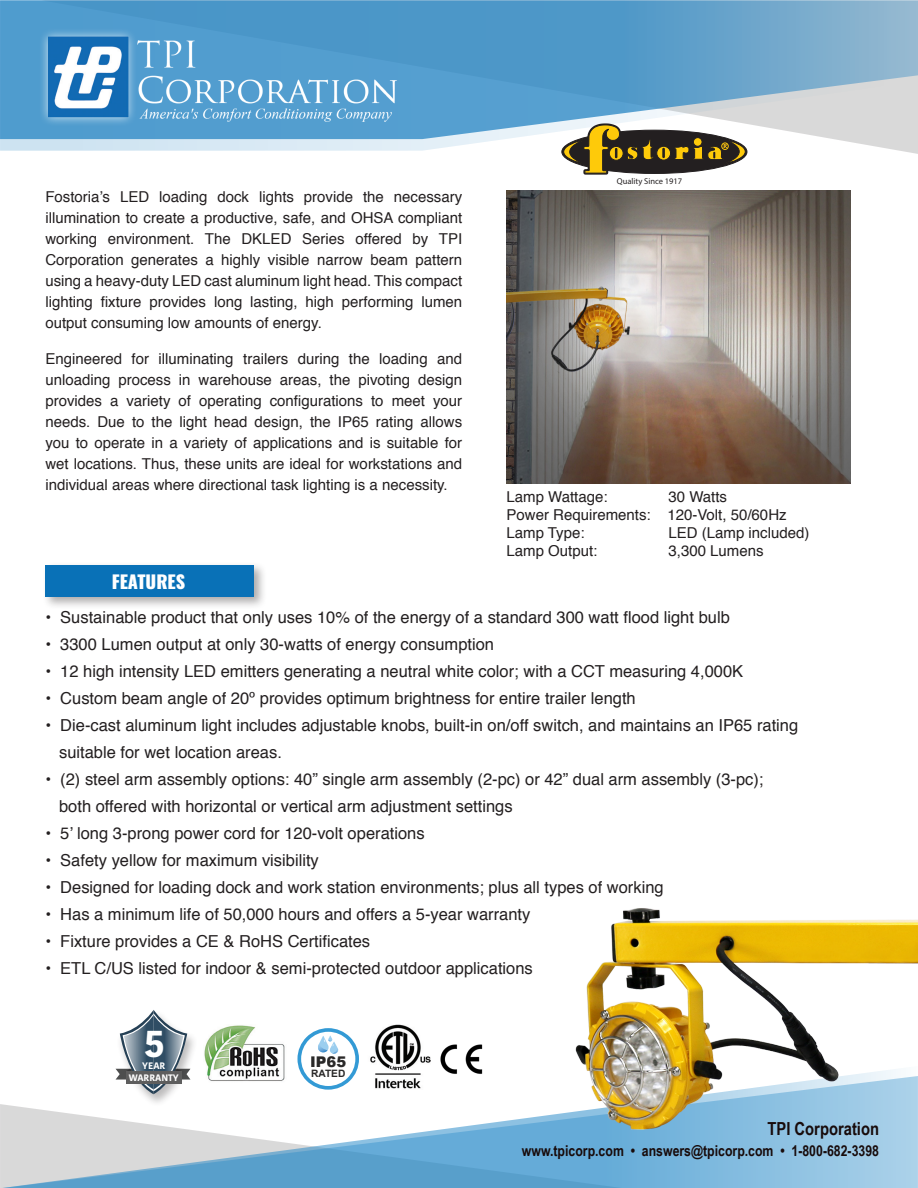
<style>
.page{position:relative;width:918px;height:1188px;background:#fff}
.page>*{position:absolute;margin:0;border:0;box-sizing:border-box;transform-origin:0 0}
.t1{font:700 39px "Kohinoor Devanagari";color:#fff}
.t2{font:700 18px "Arial Narrow";color:#180b0b}
.t3{font:800 18px "Oswald";color:#fff}
.t4{font:16.5px/27px "Helvetica";color:#231f20}
.t5{font:15px/21px "Helvetica";color:#231f20;text-align:justify}
.t6{font:700 15px "Arial Narrow";color:#180b0b}
.t7{font:900 14.7px "Arial";color:#2a2929}
.t8{font:700 10.2px "Arial";color:#2a2929}
.t9{font:700 9.3px "Kohinoor Devanagari";color:#fff}
.t10{font:8.55px "Lucida Sans Unicode";color:#231f20}
</style>
<div class="page">
<div style="left:42px;top:561px;width:225px;height:49px;background:#231f20;opacity:.37"></div>
<div style="left:45px;top:565px;width:209px;height:32px;background:#0971b7"></div>
<img style="left:507px;top:190px;width:344px;height:293px">
<svg style="left:0;top:0;width:918px;height:151px;background:#79aed2"></svg>
<svg style="left:0;top:1079px;width:918px;height:109px"></svg>
<div style="left:38px;top:27px;width:99px;height:100px;background:#fff;opacity:.75"></div>
<img style="left:48px;top:35px;width:351px;height:87px">
<img style="left:542px;top:908px;width:376px;height:262px">
<div style="left:116px;top:1009px;width:82px;height:98px;background:#231f20;opacity:.3"></div>
<svg style="left:116px;top:1010px;width:74px;height:84px"></svg>
<div style="left:126px;top:1071px;width:56px;height:13px;background:#5e5e5e"></div>
<img style="left:365px;top:1025px;width:66px;height:65px">
<img style="left:203px;top:1025px;width:84px;height:58px">
<img style="left:436px;top:1044px;width:57px;height:37px">
<div style="left:562px;top:130px;width:185px;height:43px;background:#231f20;border-radius:50%"></div>
<div style="left:693px;top:137px;width:9px;height:9px;border:1px solid #231f20;border-radius:50%"></div>
<svg style="left:563px;top:123px;width:91px;height:52px"></svg>
<svg style="left:657px;top:146px;width:14px;height:14px"></svg>
<div style="left:657px;top:146px;width:14px;height:14px;border:1px solid #231f20;border-radius:50%"></div>
<svg style="left:675px;top:138px;width:71px;height:29px"></svg>
<div style="left:722px;top:143px;width:7px;height:7px;border:1px solid #feca0a;border-radius:50%"></div>
<svg style="left:297px;top:1028px;width:62px;height:62px"></svg>
<p class="t5" style="left:45px;top:186px;width:418px">Fostoria’s LED loading dock lights provide the necessary illumination to create a productive, safe, and OHSA compliant working environment. The DKLED Series offered by TPI Corporation generates a highly visible narrow beam pattern using a heavy-duty LED cast aluminum light head. This compact lighting fixture provides long lasting, high performing lumen output consuming low amounts of energy.</p>
<p class="t5" style="left:45px;top:348px;width:418px">Engineered for illuminating trailers during the loading and unloading process in warehouse areas, the pivoting design provides a variety of operating configurations to meet your needs. Due to the light head design, the IP65 rating allows you to operate in a variety of applications and is suitable for wet locations. Thus, these units are ideal for workstations and individual areas where directional task lighting is a necessity.</p>
<p class="t10" style="left:617px;top:176px;width:67px">Quality Since 1917</p>
<p class="t5" style="left:507px;top:486px;width:103px">Lamp Wattage:</p>
<p class="t5" style="left:669px;top:486px;width:60px">30 Watts</p>
<p class="t5" style="left:507px;top:504px;width:282px">Power Requirements: 120-Volt, 50/60Hz</p>
<p class="t5" style="left:507px;top:522px;width:80px">Lamp Type:</p>
<p class="t5" style="left:669px;top:522px;width:142px">LED (Lamp included)</p>
<p class="t5" style="left:507px;top:540px;width:92px">Lamp Output:</p>
<p class="t5" style="left:669px;top:540px;width:97px">3,300 Lumens</p>
<p class="t3" style="left:112px;top:572px;width:75px">FEATURES</p>
<p class="t4" style="left:45px;top:604px;width:686px">• Sustainable product that only uses 10% of the energy of a standard 300 watt flood light bulb</p>
<p class="t4" style="left:45px;top:631px;width:450px">• 3300 Lumen output at only 30-watts of energy consumption</p>
<p class="t4" style="left:45px;top:658px;width:699px">• 12 high intensity LED emitters generating a neutral white color; with a CCT measuring 4,000K</p>
<p class="t4" style="left:45px;top:685px;width:592px">• Custom beam angle of 20º provides optimum brightness for entire trailer length</p>
<p class="t4" style="left:59px;top:712px;width:741px;text-indent:-14px">• Die-cast aluminum light includes adjustable knobs, built-in on/off switch, and maintains an IP65 rating suitable for wet location areas.</p>
<p class="t4" style="left:59px;top:766px;width:706px;text-indent:-14px">• (2) steel arm assembly options: 40” single arm assembly (2-pc) or 42” dual arm assembly (3-pc); both offered with horizontal or vertical arm adjustment settings</p>
<p class="t4" style="left:45px;top:820px;width:381px">• 5’ long 3-prong power cord for 120-volt operations</p>
<p class="t4" style="left:45px;top:847px;width:275px">• Safety yellow for maximum visibility</p>
<p class="t4" style="left:45px;top:874px;width:620px">• Designed for loading dock and work station environments; plus all types of working</p>
<p class="t4" style="left:45px;top:901px;width:487px">• Has a minimum life of 50,000 hours and offers a 5-year warranty</p>
<p class="t4" style="left:45px;top:928px;width:326px">• Fixture provides a CE &amp; RoHS Certificates</p>
<p class="t4" style="left:45px;top:955px;width:489px">• ETL C/US listed for indoor &amp; semi-protected outdoor applications</p>
<p class="t1" style="left:144px;top:1008px;width:23px">5</p>
<p class="t9" style="left:142px;top:1057px;width:25px">YEAR</p>
<p class="t9" style="left:129px;top:1069px;width:52px">WARRANTY</p>
<p class="t7" style="left:310px;top:1051px;width:38px">IP65</p>
<p class="t8" style="left:311px;top:1067px;width:36px">RATED</p>
<p class="t2" style="left:768px;top:1115px;width:113px">TPI Corporation</p>
<p class="t6" style="left:522px;top:1140px;width:359px">www.tpicorp.com • answers@tpicorp.com • 1-800-682-3398</p>
</div>
